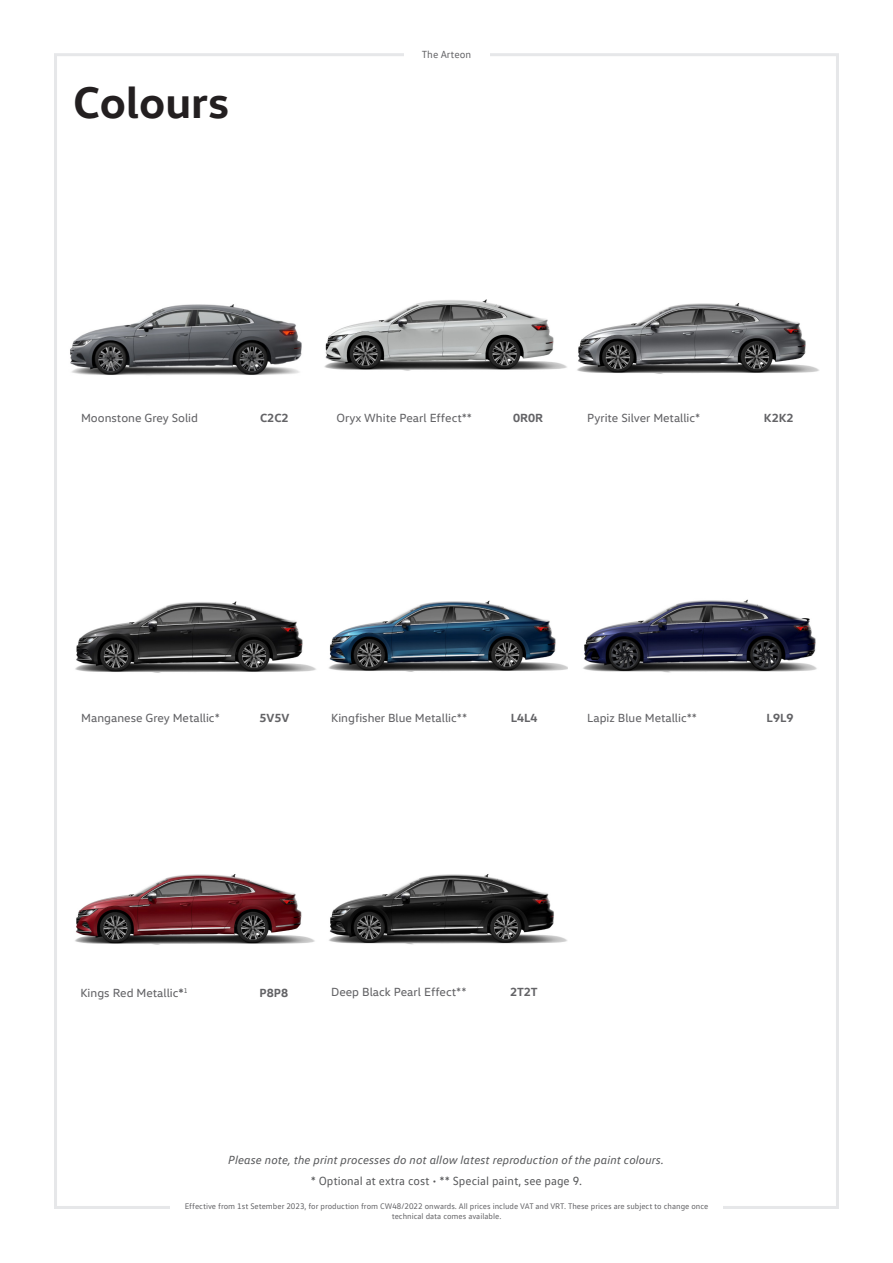
<style>
.page{position:relative;width:893px;height:1263px;background:#fff}
.page>*{position:absolute;margin:0;border:0;box-sizing:border-box;transform-origin:0 0}
.Page_heading{font:700 45px "VW Head";color:#231f20}
.Centred_text{font:12px "VW Head";color:#636366}
.t1{font:italic 12px "VW Text";color:#57585a}
.t2{font:12px "VW Text";color:#57585a}
.Centred_text-2{font:700 12px "VW Head";color:#636366}
.t3{font:10.5px "VW Text";color:#636366}
.t4{font:8.25px/9.9px "VW Text";color:#636366;text-align:center}
.s1{font-weight:700}
</style>
<div class="page">
<img style="left:70px;top:304px;width:232px;height:71px">
<img style="left:329px;top:600px;width:239px;height:72px">
<img style="left:583px;top:599px;width:234px;height:74px">
<img style="left:324px;top:299px;width:243px;height:72px">
<img style="left:577px;top:303px;width:242px;height:71px">
<img style="left:75px;top:601px;width:241px;height:72px">
<img style="left:329px;top:874px;width:238px;height:71px">
<img style="left:75px;top:874px;width:240px;height:71px">
<p class="Page_heading" style="left:73px;top:73px;width:158px">Colours</p>
<p class="t3" style="left:422px;top:47px;width:51px">The Arteon</p>
<p class="Centred_text" style="left:337px;top:410px;width:137px">Oryx White Pearl Effect**</p>
<p class="Centred_text-2" style="left:513px;top:410px;width:32px">0R0R</p>
<p class="Centred_text" style="left:81px;top:411px;width:118px">Moonstone Grey Solid</p>
<p class="Centred_text-2" style="left:260px;top:410px;width:30px">C2C2</p>
<p class="Centred_text" style="left:587px;top:411px;width:115px">Pyrite Silver Metallic*</p>
<p class="Centred_text-2" style="left:764px;top:410px;width:31px">K2K2</p>
<p class="Centred_text" style="left:81px;top:710px;width:140px">Manganese Grey Metallic*</p>
<p class="Centred_text-2" style="left:259px;top:710px;width:32px">5V5V</p>
<p class="Centred_text" style="left:331px;top:710px;width:137px">Kingfisher Blue Metallic**</p>
<p class="Centred_text-2" style="left:511px;top:710px;width:28px">L4L4</p>
<p class="Centred_text" style="left:587px;top:710px;width:111px">Lapiz Blue Metallic**</p>
<p class="Centred_text-2" style="left:767px;top:710px;width:28px">L9L9</p>
<p class="Centred_text" style="left:80px;top:985px;width:109px">Kings Red Metallic<span class="s1">*</span><sup>1</sup></p>
<p class="Centred_text-2" style="left:260px;top:985px;width:30px">P8P8</p>
<p class="Centred_text" style="left:331px;top:985px;width:137px">Deep Black Pearl Effect**</p>
<p class="Centred_text-2" style="left:510px;top:984px;width:29px">2T2T</p>
<p class="t1" style="left:228px;top:1152px;width:437px">Please note, the print processes do not allow latest reproduction of the paint colours.</p>
<p class="t2" style="left:311px;top:1173px;width:273px">* Optional at extra cost • ** Special paint, see page 9.</p>
<p class="t4" style="left:185px;top:1201px;width:525px">Effective from 1st Setember 2023, for production from CW48/2022 onwards. All prices include VAT and VRT. These prices are subject to change once technical data comes available.</p>
</div>
